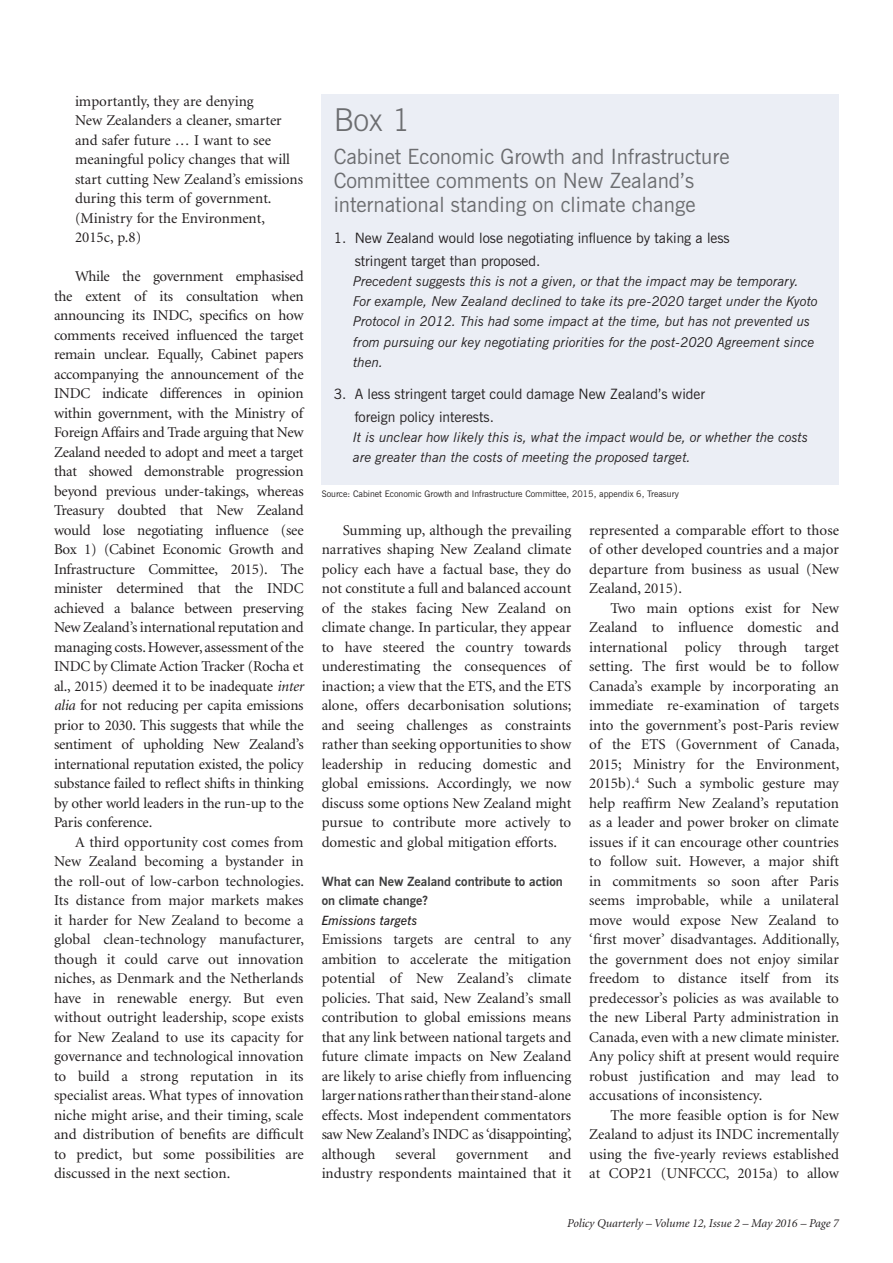
<style>
.page{position:relative;width:893px;height:1263px;background:#fff}
.page>*{position:absolute;margin:0;border:0;box-sizing:border-box;transform-origin:0 0}
.Box_Head_1{font:300 31.5px "News Gothic BT";color:#6c6d70}
.Box_Head_1-2{font:21px/24px "News Gothic BT";color:#6c6d70}
.General_Text_Subsequ{font:15px/19.5px "Minion";color:#231f20;text-align:justify}
.General_Text_1st_Par{font:15px/19.5px "Minion";color:#231f20;text-align:justify}
.Ind_Text{font:15px/19.5px "Minion";color:#231f20}
.Box_hang_Text{font:14.25px/22.5px "News Gothic BT";color:#231f20}
.Box_Ind_subsequent_t{font:italic 13.5px/20.2px "News Gothic BT";color:#231f20}
.Subhead_1{font:700 12.75px/19.5px "News Gothic BT";color:#3e3e3f}
.Subhead_2{font:italic 600 12.75px "News Gothic BT";color:#231f20}
.t1{font:italic 12px "Minion";color:#231f20}
.Footnote_No_Line{font:9px "News Gothic BT";color:#231f20}
.s1{font-style:italic}
</style>
<div class="page">
<div style="left:322px;top:94px;width:517px;height:390px;background:#ebeef5"></div>
<p class="Ind_Text" style="left:75px;top:92px;width:230px">importantly, they are denying<br>New Zealanders a cleaner, smarter and safer future … I want to see meaningful policy changes that will start cutting New Zealand’s emissions during this term of government. (Ministry for the Environment,<br>2015c, p.8)</p>
<p class="General_Text_Subsequ" style="left:54px;top:267px;width:251px;text-indent:21px">While the government emphasised the extent of its consultation when announcing its INDC, specifics on how comments received influenced the target remain unclear. Equally, Cabinet papers accompanying the announcement of the INDC indicate differences in opinion within government, with the Ministry of Foreign Affairs and Trade arguing that New Zealand needed to adopt and meet a target that showed demonstrable progression beyond previous under-takings, whereas Treasury doubted that New Zealand would lose negotiating influence (see Box 1) (Cabinet Economic Growth and Infrastructure Committee, 2015). The minister determined that the INDC achieved a balance between preserving New Zealand’s international reputation and managing costs. However, assessment of the INDC by Climate Action Tracker (Rocha et al., 2015) deemed it to be inadequate <span class="s1">inter alia</span> for not reducing per capita emissions prior to 2030. This suggests that while the sentiment of upholding New Zealand’s international reputation existed, the policy substance failed to reflect shifts in thinking by other world leaders in the run-up to the Paris conference.</p>
<p class="General_Text_Subsequ" style="left:54px;top:833px;width:252px;text-indent:21px">A third opportunity cost comes from New Zealand becoming a bystander in the roll-out of low-carbon technologies.<br>Its distance from major markets makes it harder for New Zealand to become a global clean-technology manufacturer, though it could carve out innovation niches, as Denmark and the Netherlands have in renewable energy. But even without outright leadership, scope exists for New Zealand to use its capacity for governance and technological innovation to build a strong reputation in its specialist areas. What types of innovation niche might arise, and their timing, scale and distribution of benefits are difficult to predict, but some possibilities are discussed in the next section.</p>
<p class="Box_Head_1" style="left:334px;top:100px;width:79px">Box 1</p>
<p class="Box_Head_1-2" style="left:334px;top:144px;width:397px">Cabinet Economic Growth and Infrastructure<br>Committee comments on New Zealand’s international standing on climate change</p>
<p class="Box_hang_Text" style="left:355px;top:227px;width:377px;text-indent:-21px">1. New Zealand would lose negotiating influence by taking a less stringent target than proposed.</p>
<p class="Box_Ind_subsequent_t" style="left:353px;top:271px;width:466px">Precedent suggests this is not a given, or that the impact may be temporary.<br>For example, New Zealand declined to take its pre-2020 target under the Kyoto Protocol in 2012. This had some impact at the time, but has not prevented us from pursuing our key negotiating priorities for the post-2020 Agreement since then.</p>
<p class="Box_hang_Text" style="left:355px;top:383px;width:352px;text-indent:-21px">3. A less stringent target could damage New Zealand’s wider foreign policy interests.</p>
<p class="Box_Ind_subsequent_t" style="left:353px;top:427px;width:456px">It is unclear how likely this is, what the impact would be, or whether the costs are greater than the costs of meeting the proposed target.</p>
<p class="Footnote_No_Line" style="left:322px;top:488px;width:359px">Source: Cabinet Economic Growth and Infrastructure Committee, 2015, appendix 6, Treasury</p>
<p class="General_Text_Subsequ" style="left:322px;top:521px;width:251px;text-indent:21px">Summing up, although the prevailing narratives shaping New Zealand climate policy each have a factual base, they do not constitute a full and balanced account of the stakes facing New Zealand on climate change. In particular, they appear to have steered the country towards underestimating the consequences of inaction; a view that the ETS, and the ETS alone, offers decarbonisation solutions; and seeing challenges as constraints rather than seeking opportunities to show leadership in reducing domestic and global emissions. Accordingly, we now discuss some options New Zealand might pursue to contribute more actively to domestic and global mitigation efforts.</p>
<p class="Subhead_1" style="left:322px;top:871px;width:243px">What can New Zealand contribute to action on climate change?</p>
<p class="Subhead_2" style="left:322px;top:913px;width:97px">Emissions targets</p>
<p class="General_Text_1st_Par" style="left:322px;top:930px;width:252px">Emissions targets are central to any ambition to accelerate the mitigation potential of New Zealand’s climate policies. That said, New Zealand’s small contribution to global emissions means that any link between national targets and future climate impacts on New Zealand are likely to arise chiefly from influencing larger nations rather than their stand-alone effects. Most independent commentators saw New Zealand’s INDC as ‘disappointing’, although</p>
<p class="General_Text_1st_Par" style="left:322px;top:1145px;width:251px;text-align:right">and<br>industry respondents maintained that it</p>
<p class="General_Text_1st_Par" style="left:396px;top:1145px;width:42px">several</p>
<p class="General_Text_1st_Par" style="left:456px;top:1145px;width:74px">government</p>
<p class="General_Text_1st_Par" style="left:589px;top:521px;width:251px">represented a comparable effort to those of other developed countries and a major departure from business as usual (New Zealand, 2015).</p>
<p class="General_Text_Subsequ" style="left:589px;top:599px;width:252px;text-indent:21px">Two main options exist for New Zealand to influence domestic and international policy through target setting. The first would be to follow Canada’s example by incorporating an immediate re-examination of targets into the government’s post-Paris review of the ETS (Government of Canada, 2015; Ministry for the Environment, 2015b).<sup>4</sup> Such a symbolic gesture may help reaffirm New Zealand’s reputation as a leader and power broker on climate issues if it can encourage other countries to follow suit. However, a major shift in commitments so soon after Paris seems improbable, while a unilateral move would expose New Zealand to ‘first mover’ disadvantages. Additionally, the government does not enjoy similar freedom to distance itself from its predecessor’s policies as was available to the new Liberal Party administration in Canada, even with a new climate minister.<br>Any policy shift at present would require robust justification and may lead to accusations of inconsistency.</p>
<p class="General_Text_Subsequ" style="left:589px;top:1106px;width:251px;text-indent:21px">The more feasible option is for New Zealand to adjust its INDC incrementally using the five-yearly reviews established at COP21 (UNFCCC, 2015a) to allow</p>
<p class="t1" style="left:567px;top:1217px;width:273px">Policy Quarterly – Volume 12, Issue 2 – May 2016 – Page 7</p>
</div>
